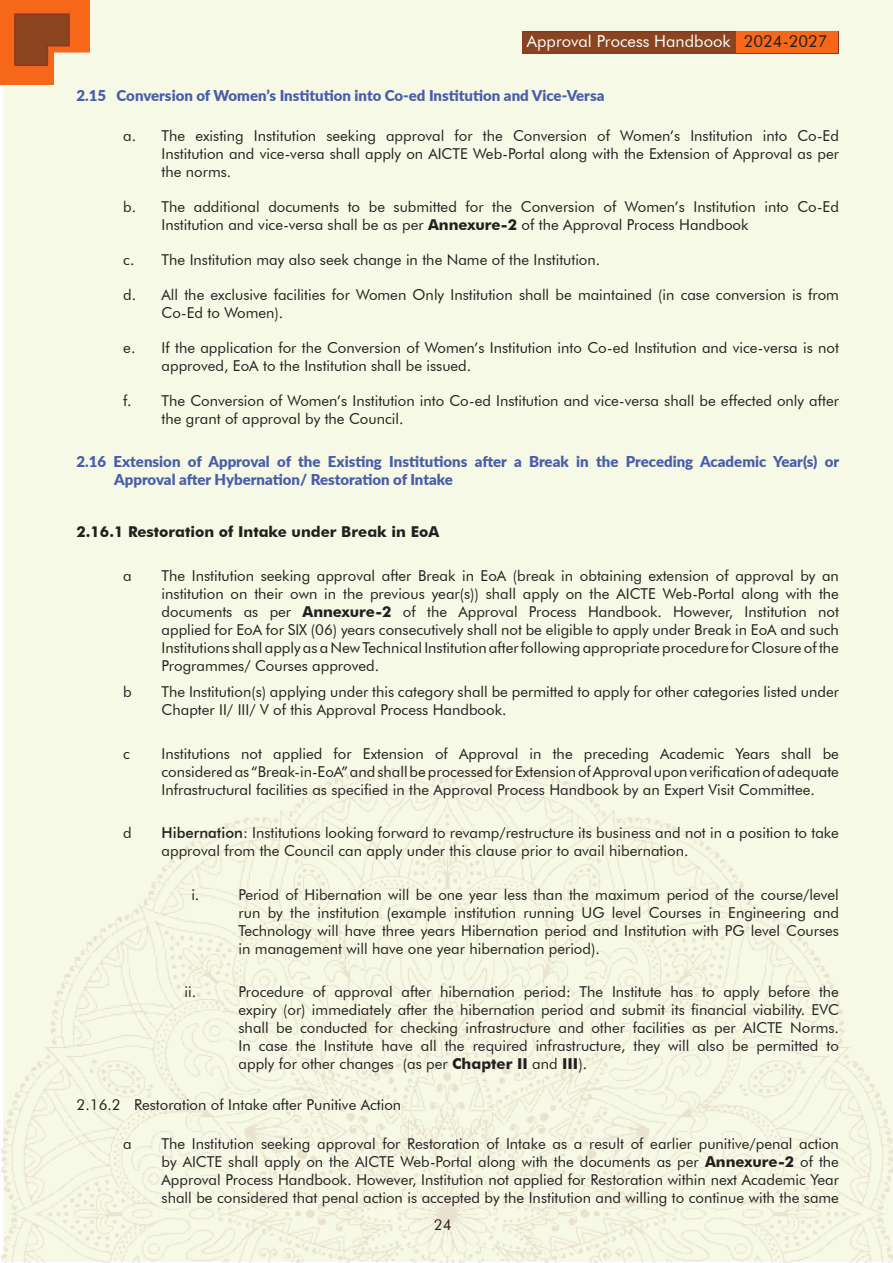
<style>
.page{position:relative;width:893px;height:1263px;background:#fff}
.page>*{position:absolute;margin:0;border:0;box-sizing:border-box;transform-origin:0 0}
.t1{font:16.5px "Futura BT";color:#fff}
.Body-2{font:15px/18px "Futura BT";color:#231f20}
.Body_-1{font:15px/18px "Futura BT";color:#231f20;text-align:justify}
._2_1_Intro{font:900 15px/18px "Lato";color:#4a5da9}
.Body_-1-2{font:15px "Futura BT";color:#221f1f}
._2_1_Intro-2{font:700 15px "Futura BT";color:#221f1f}
.s1{color:#231f20}
.s2{font-weight:700}
.s3{font-weight:500}
</style>
<div class="page">
<div style="left:3px;top:0;width:890px;height:1262px;background:#f6f9e5"></div>
<div style="left:522px;top:31px;width:317px;height:23px;background:#8a4420;border:2px solid #8d3823"></div>
<div style="left:736px;top:32px;width:102px;height:21px;background:#f66719"></div>
<svg style="left:0;top:0;width:90px;height:85px"></svg>
<img style="left:1px;top:767px;width:892px;height:495px">
<p class="t1" style="left:527px;top:31px;width:302px">Approval Process Handbook <span class="s1">2024-2027</span></p>
<p class="_2_1_Intro" style="left:77px;top:86px;width:529px">2.15 Conversion of Women’s Institution into Co-ed Institution and Vice-Versa</p>
<p class="Body-2" style="left:162px;top:126px;width:679px;text-align:justify;text-indent:-38px">a. The existing Institution seeking approval for the Conversion of Women’s Institution into Co-Ed Institution and vice-versa shall apply on AICTE Web-Portal along with the Extension of Approval as per the norms.</p>
<p class="Body-2" style="left:162px;top:197px;width:679px;text-indent:-38px">b. The additional documents to be submitted for the Conversion of Women’s Institution into Co-Ed<br>Institution and vice-versa shall be as per <span class="s2">Annexure-2</span> of the Approval Process Handbook</p>
<p class="Body-2" style="left:123px;top:250px;width:478px">c. The Institution may also seek change in the Name of the Institution.</p>
<p class="Body-2" style="left:162px;top:285px;width:679px;text-indent:-38px">d. All the exclusive facilities for Women Only Institution shall be maintained (in case conversion is from<br>Co-Ed to Women).</p>
<p class="Body-2" style="left:162px;top:338px;width:679px;text-indent:-38px">e. If the application for the Conversion of Women’s Institution into Co-ed Institution and vice-versa is not approved, EoA to the Institution shall be issued.</p>
<p class="Body-2" style="left:162px;top:391px;width:679px;text-indent:-38px">f. The Conversion of Women’s Institution into Co-ed Institution and vice-versa shall be effected only after the grant of approval by the Council.</p>
<p class="_2_1_Intro" style="left:114px;top:452px;width:727px;text-indent:-38px">2.16 Extension of Approval of the Existing Institutions after a Break in the Preceding Academic Year(s) or<br>Approval after Hybernation/ Restoration of Intake</p>
<p class="_2_1_Intro-2" style="left:77px;top:523px;width:364px">2.16.1 Restoration of Intake under Break in EoA</p>
<p class="Body-2" style="left:123px;top:566px;width:10px">a</p>
<p class="Body-2" style="left:162px;top:566px;width:679px;text-align:justify">The Institution seeking approval after Break in EoA (break in obtaining extension of approval by an institution on their own in the previous year(s)) shall apply on the AICTE Web-Portal along with the documents as per <span class="s2">Annexure-2</span> of the Approval Process Handbook. However, Institution not applied for EoA for SIX (06) years consecutively shall not be eligible to apply under Break in EoA and such Institutions shall apply as a New Technical Institution after following appropriate procedure for Closure of the Programmes/ Courses approved.</p>
<p class="Body-2" style="left:123px;top:683px;width:10px">b</p>
<p class="Body-2" style="left:162px;top:683px;width:679px">The Institution(s) applying under this category shall be permitted to apply for other categories listed under<br>Chapter II/ III/ V of this Approval Process Handbook.</p>
<p class="Body-2" style="left:123px;top:744px;width:8px">c</p>
<p class="Body-2" style="left:162px;top:744px;width:679px;text-align:justify">Institutions not applied for Extension of Approval in the preceding Academic Years shall be considered as “Break-in-EoA” and shall be processed for Extension of Approval upon verification of adequate Infrastructural facilities as specified in the Approval Process Handbook by an Expert Visit Committee.</p>
<p class="Body-2" style="left:123px;top:824px;width:10px">d</p>
<p class="Body-2" style="left:162px;top:824px;width:679px"><span class="s3">Hibernation:</span> Institutions looking forward to revamp/restructure its business and not in a position to take approval from the Council can apply under this clause prior to avail hibernation.</p>
<p class="Body-2" style="left:191px;top:885px;width:10px">i.</p>
<p class="Body-2" style="left:239px;top:885px;width:602px;text-align:justify">Period of Hibernation will be one year less than the maximum period of the course/level run by the institution (example institution running UG level Courses in Engineering and Technology will have three years Hibernation period and Institution with PG level Courses in management will have one year hibernation period).</p>
<p class="Body_-1" style="left:185px;top:983px;width:13px">ii.</p>
<p class="Body_-1" style="left:239px;top:983px;width:602px">Procedure of approval after hibernation period: The Institute has to apply before the expiry (or) immediately after the hibernation period and submit its financial viability. EVC shall be conducted for checking infrastructure and other facilities as per AICTE Norms.<br>In case the Institute have all the required infrastructure, they will also be permitted to apply for other changes (as per <span class="s2">Chapter II</span> and <span class="s2">III</span>).</p>
<p class="Body_-1-2" style="left:77px;top:1095px;width:326px">2.16.2 Restoration of Intake after Punitive Action</p>
<p class="Body_-1" style="left:123px;top:1134px;width:10px">a</p>
<p class="Body_-1" style="left:162px;top:1134px;width:679px">The Institution seeking approval for Restoration of Intake as a result of earlier punitive/penal action by AICTE shall apply on the AICTE Web-Portal along with the documents as per <span class="s2">Annexure-2</span> of the Approval Process Handbook. However, Institution not applied for Restoration within next Academic Year shall be considered that penal action is accepted by the Institution and willing to continue with the same</p>
<p class="Body-2" style="left:434px;top:1215px;width:19px">24</p>
</div>
